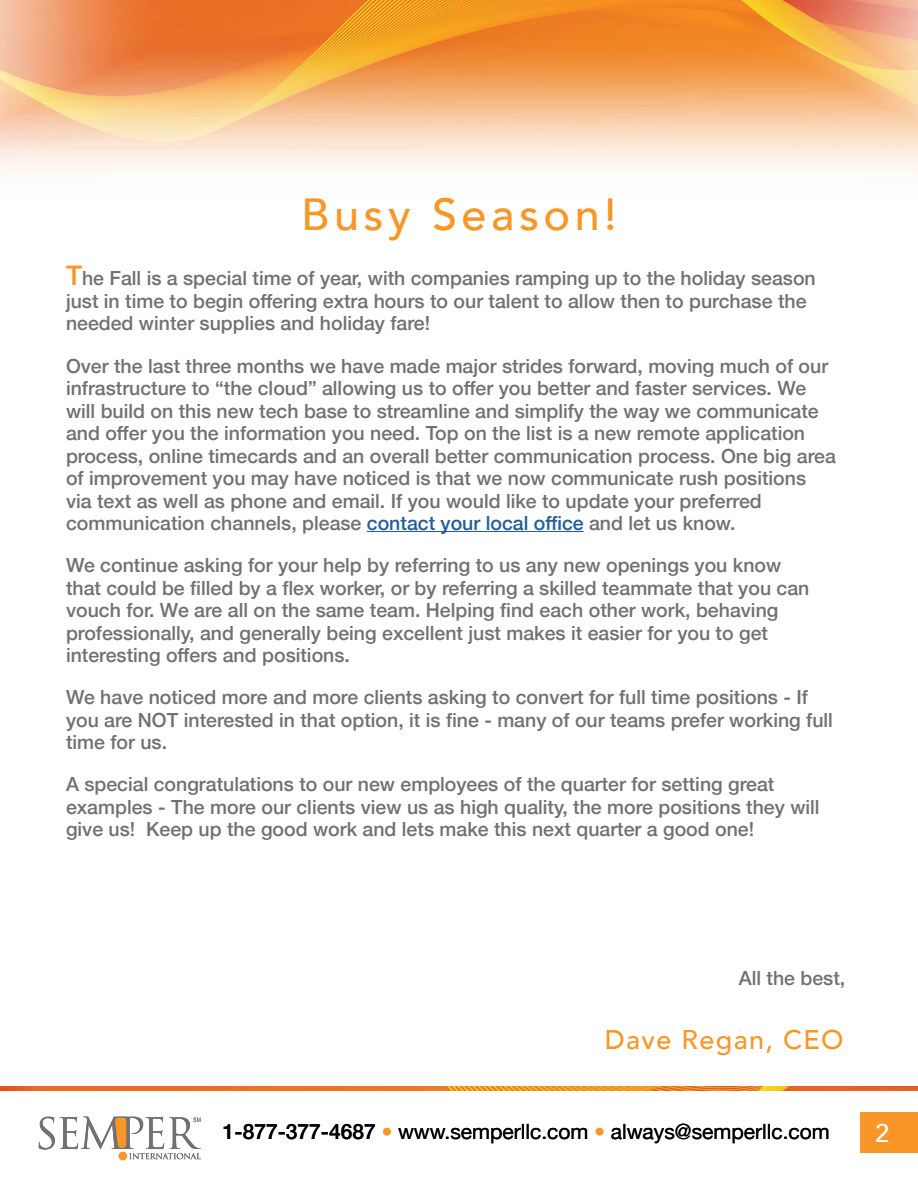
<style>
.page{position:relative;width:918px;height:1188px;background:#fff}
.page>*{position:absolute;margin:0;border:0;box-sizing:border-box;transform-origin:0 0}
.t1{font:500 45px "Avenir";letter-spacing:.1em;color:#f89728}
.t2{font:500 27px "Avenir";letter-spacing:.05em;color:#f89728}
.t3{font:500 25.5px "Avenir";color:#fff}
.t4{font:21px "Helvetica Neue";color:#000}
.t5{font:500 19.5px/22.5px "Helvetica Neue";color:#717073}
.s1{font-size:27px;color:#f89728}
.s2{color:#215e9e}
.s3{font-weight:500}
.s4{font-weight:500;color:#f89728}
</style>
<div class="page">
<img style="left:0;top:0;width:918px;height:170px">
<img style="left:0;top:1086px;width:918px;height:4px">
<div style="left:119px;top:1152px;width:8px;height:8px;background:#f89728;border-radius:50%"></div>
<svg style="left:39px;top:1117px;width:162px;height:42px"></svg>
<div style="left:860px;top:1112px;width:58px;height:41px;background:#f89728"></div>
<hr style="left:367px;top:531px;width:217px;height:1px;background:#215e9e">
<h1 class="t1" style="left:301px;top:175px;width:317px">Busy Season!</h1>
<p class="t5" style="left:66px;top:266px;width:751px"><span class="s1">T</span>he Fall is a special time of year, with companies ramping up to the holiday season just in time to begin offering extra hours to our talent to allow then to purchase the needed winter supplies and holiday fare!</p>
<p class="t5" style="left:66px;top:353px;width:771px">Over the last three months we have made major strides forward, moving much of our infrastructure to “the cloud” allowing us to offer you better and faster services. We will build on this new tech base to streamline and simplify the way we communicate and offer you the information you need. Top on the list is a new remote application process, online timecards and an overall better communication process. One big area of improvement you may have noticed is that we now communicate rush positions via text as well as phone and email. If you would like to update your preferred communication channels, please <span class="s2">contact your local office</span> and let us know.</p>
<p class="t5" style="left:66px;top:552px;width:745px">We continue asking for your help by referring to us any new openings you know that could be filled by a flex worker, or by referring a skilled teammate that you can vouch for. We are all on the same team. Helping find each other work, behaving professionally, and generally being excellent just makes it easier for you to get interesting offers and positions.</p>
<p class="t5" style="left:66px;top:684px;width:768px">We have noticed more and more clients asking to convert for full time positions - If you are NOT interested in that option, it is fine - many of our teams prefer working full time for us.</p>
<p class="t5" style="left:66px;top:772px;width:755px">A special congratulations to our new employees of the quarter for setting great examples - The more our clients view us as high quality, the more positions they will give us! Keep up the good work and lets make this next quarter a good one!</p>
<p class="t5" style="left:739px;top:965px;width:108px">All the best,</p>
<h2 class="t2" style="left:605px;top:1016px;width:240px">Dave Regan, CEO</h2>
<p class="t4" style="left:223px;top:1117px;width:608px"><span class="s3">1-877-377-4687</span> <span class="s4">•</span> www.semperllc.com <span class="s4">•</span> always@semperllc.com</p>
<h3 class="t3" style="left:875px;top:1111px;width:16px">2</h3>
</div>
